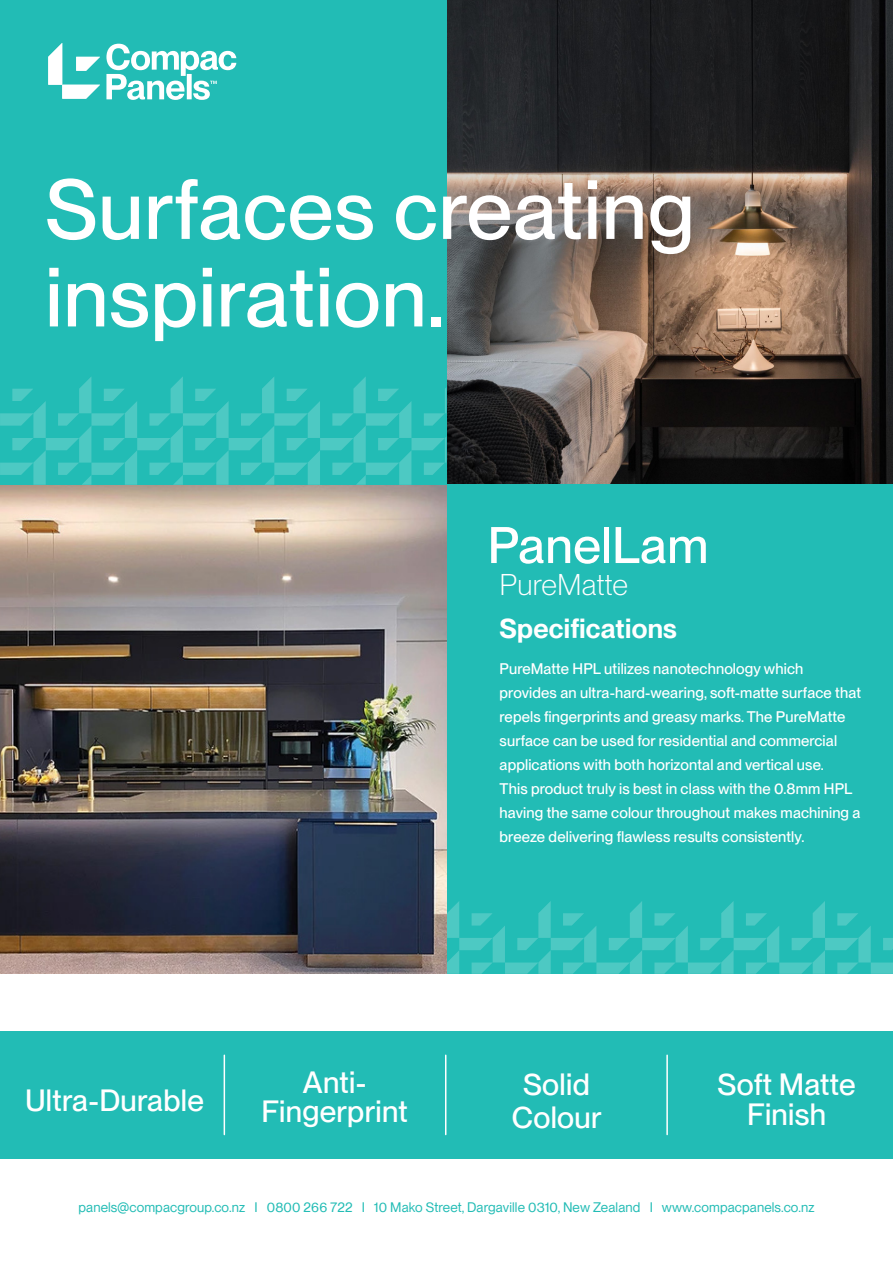
<style>
.page{position:relative;width:893px;height:1263px;background:#fff}
.page>*{position:absolute;margin:0;border:0;box-sizing:border-box;transform-origin:0 0}
.t1{font:500 82.95px/87.4px "PP Neue Montreal";letter-spacing:.01em;color:#fff}
.t2{font:500 50.25px "PP Neue Montreal";letter-spacing:.01em;color:#fff}
.t3{font:500 30px "PP Neue Montreal";letter-spacing:.01em;color:#fff}
.t4{font:300 29.4px "PP Neue Montreal";color:#fff}
.t5{font:600 27px "PP Neue Montreal";letter-spacing:.01em;color:#fff}
.t6{font:500 15px/24px "PP Neue Montreal";letter-spacing:.01em;color:#fff}
.t7{font:13.5px "PP Neue Montreal";letter-spacing:.01em;color:#22bcb5}
</style>
<div class="page">
<img style="left:446px;top:0;width:447px;height:485px">
<div style="left:0;top:1031px;width:893px;height:128px;background:#22bcb5"></div>
<div style="left:0;top:0;width:446px;height:485px;background:#22bcb5"></div>
<div style="left:446px;top:485px;width:447px;height:489px;background:#22bcb5"></div>
<svg style="left:0;top:377px;width:446px;height:108px"></svg>
<svg style="left:446px;top:901px;width:447px;height:73px"></svg>
<svg style="left:106px;top:44px;width:130px;height:56px"></svg>
<svg style="left:48px;top:43px;width:52px;height:56px"></svg>
<hr style="left:224px;top:1055px;width:1px;height:79px;background:#fff">
<hr style="left:445px;top:1055px;width:1px;height:79px;background:#fff">
<hr style="left:666px;top:1055px;width:2px;height:79px;background:#fff">
<img style="left:0;top:485px;width:446px;height:489px">
<p class="t1" style="left:45px;top:166px;width:651px">Surfaces creating inspiration.</p>
<p class="t2" style="left:488px;top:516px;width:222px">PanelLam</p>
<p class="t4" style="left:500px;top:567px;width:130px">PureMatte</p>
<p class="t5" style="left:500px;top:612px;width:179px">Specifications</p>
<p class="t3" style="left:25px;top:1083px;width:180px">Ultra-Durable</p>
<p class="t3" style="left:303px;top:1065px;width:65px">Anti-</p>
<p class="t3" style="left:261px;top:1093px;width:148px">Fingerprint</p>
<p class="t6" style="left:500px;top:657px;width:363px">PureMatte HPL utilizes nanotechnology which provides an ultra-hard-wearing, soft-matte surface that repels fingerprints and greasy marks. The PureMatte surface can be used for residential and commercial applications with both horizontal and vertical use.<br>This product truly is best in class with the 0.8mm HPL having the same colour throughout makes machining a breeze delivering flawless results consistently.</p>
<p class="t3" style="left:523px;top:1066px;width:68px">Solid</p>
<p class="t3" style="left:512px;top:1099px;width:91px">Colour</p>
<p class="t3" style="left:718px;top:1066px;width:140px">Soft Matte</p>
<p class="t3" style="left:747px;top:1096px;width:80px">Finish</p>
<p class="t7" style="left:78px;top:1199px;width:737px">panels@compacgroup.co.nz I 0800 266 722 I 10 Mako Street, Dargaville 0310, New Zealand I www.compacpanels.co.nz</p>
</div>
